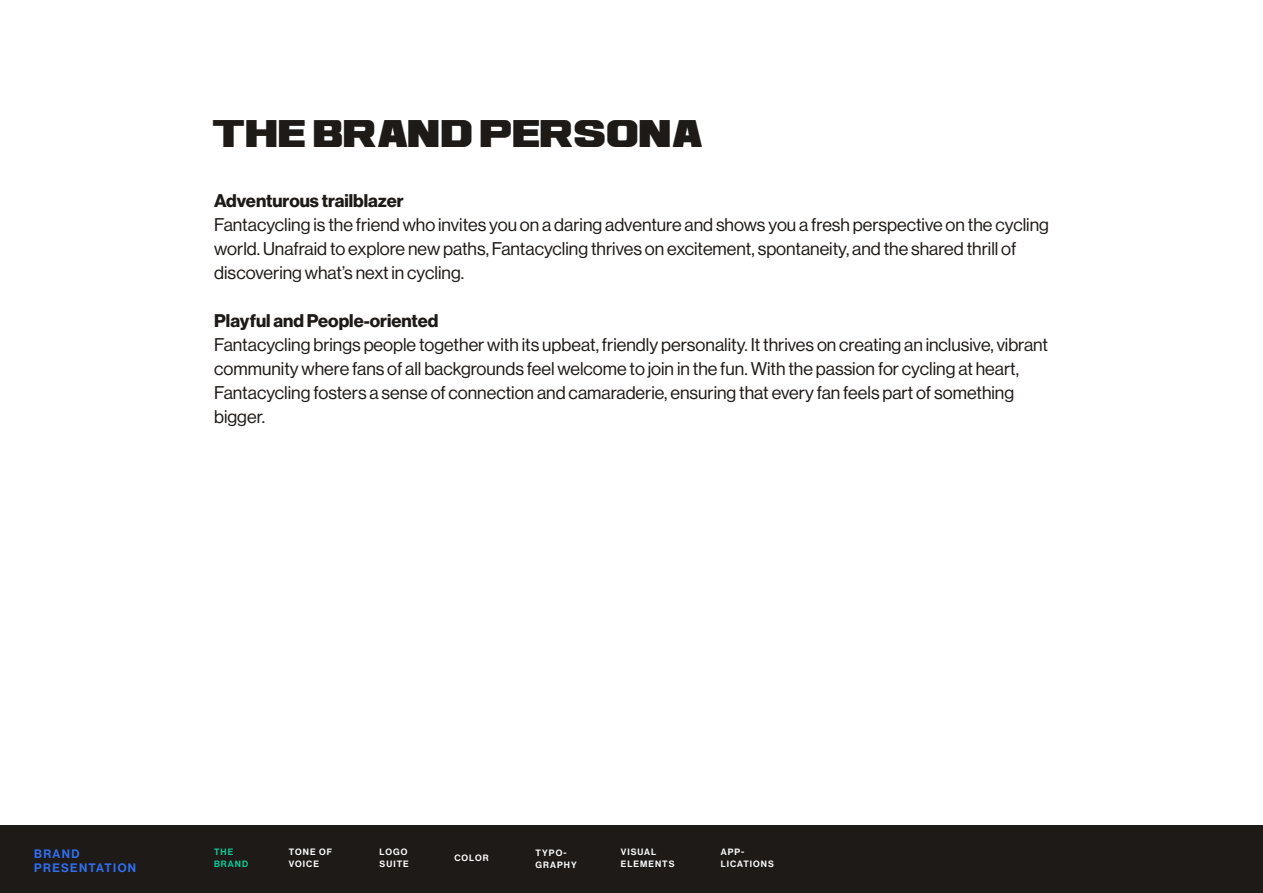
<style>
.page{position:relative;width:1263px;height:893px;background:#fff}
.page>*{position:absolute;margin:0;border:0;box-sizing:border-box;transform-origin:0 0}
.Heading_Type{font:30px "Ash";letter-spacing:-.02em;color:#1e1a18}
.Larger_Body_Copy{font:18px/24px "N Haas Grotesk DS Pro 55 Rg";color:#1e1a18}
.Larger_Body_Copy-2{font:18px "N Haas Grotesk DS Pro 75 Bd";color:#1e1a18}
.t1{font:12px/14.4px "N Haas Grotesk DS Pro 65 Md";letter-spacing:.115em;color:#2f70f2}
.t2{font:9px/12px "N Haas Grotesk DS Pro 65 Md";letter-spacing:.115em;color:#fff}
.t3{font:9px/12px "N Haas Grotesk DS Pro 65 Md";letter-spacing:.115em;color:#0cce9c}
</style>
<div class="page">
<div style="left:0;top:825px;width:1263px;height:68px;background:#1e1a18"></div>
<p class="Heading_Type" style="left:213px;top:117px;width:492px">THE BRAND PERSONA</p>
<p class="Larger_Body_Copy-2" style="left:214px;top:190px;width:191px">Adventurous trailblazer</p>
<p class="Larger_Body_Copy" style="left:214px;top:213px;width:836px">Fantacycling is the friend who invites you on a daring adventure and shows you a fresh perspective on the cycling world. Unafraid to explore new paths, Fantacycling thrives on excitement, spontaneity, and the shared thrill of discovering what’s next in cycling.</p>
<p class="Larger_Body_Copy-2" style="left:214px;top:310px;width:226px">Playful and People-oriented</p>
<p class="Larger_Body_Copy" style="left:214px;top:333px;width:835px">Fantacycling brings people together with its upbeat, friendly personality. It thrives on creating an inclusive, vibrant community where fans of all backgrounds feel welcome to join in the fun. With the passion for cycling at heart, Fantacycling fosters a sense of connection and camaraderie, ensuring that every fan feels part of something bigger.</p>
<p class="t2" style="left:289px;top:846px;width:45px">TONE OF<br>VOICE</p>
<p class="t2" style="left:535px;top:846px;width:43px">TYPO-<br>GRAPHY</p>
<p class="t2" style="left:721px;top:846px;width:55px">APP-<br>LICATIONS</p>
<p class="t2" style="left:380px;top:846px;width:31px">LOGO<br>SUITE</p>
<p class="t1" style="left:34px;top:846px;width:104px">BRAND<br>PRESENTATION</p>
<p class="t2" style="left:454px;top:852px;width:36px">COLOR</p>
<p class="t2" style="left:621px;top:846px;width:55px">VISUAL<br>ELEMENTS</p>
<p class="t3" style="left:214px;top:846px;width:36px">THE<br>BRAND</p>
</div>
